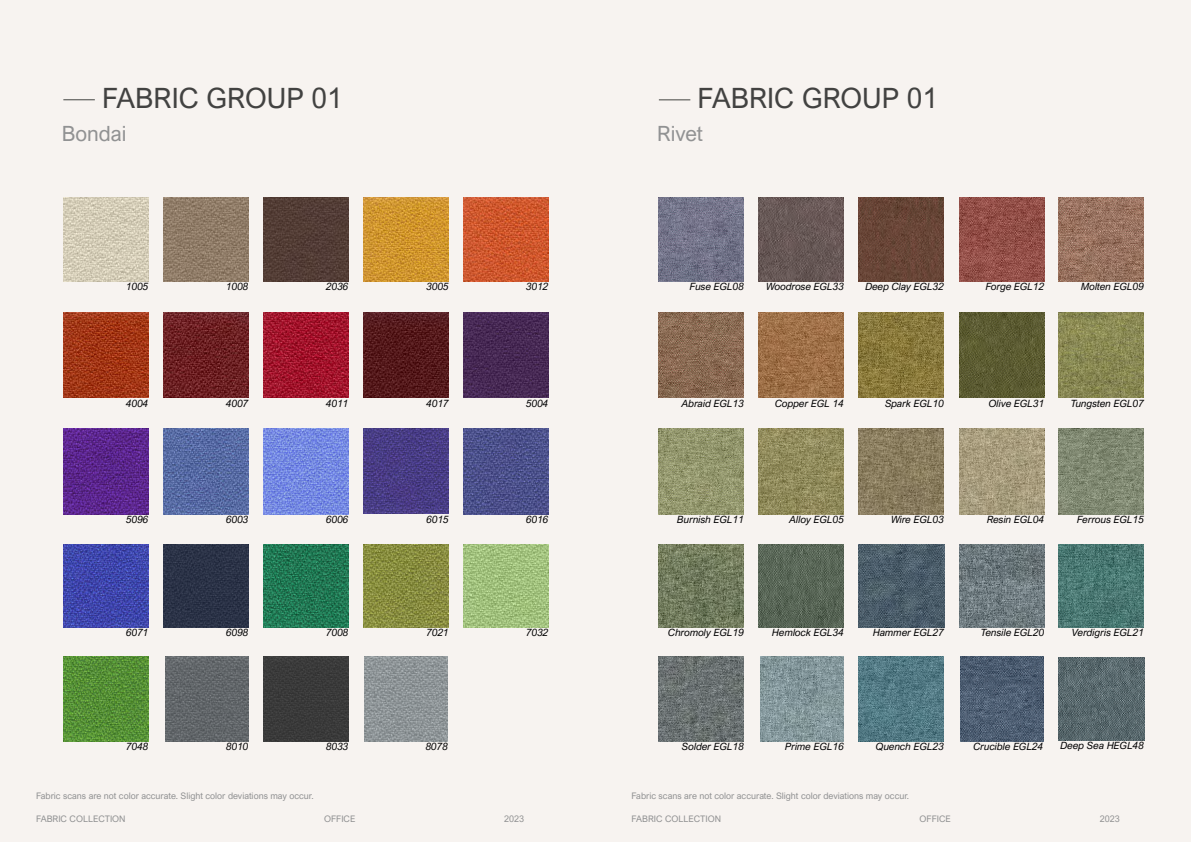
<style>
.page{position:relative;width:1191px;height:842px;background:#fff}
.page>*{position:absolute;margin:0;border:0;box-sizing:border-box;transform-origin:0 0}
.t1{font:28px "Arial Nova";color:#424241}
.t2{font:21px "Arial Nova";color:#919293}
.t3{font:italic 10px "Arial Nova";color:#020203}
.t4{font:9px "Arial Nova";color:#919293}
</style>
<div class="page">
<div style="left:0;top:0;width:595px;height:842px;background:#f7f3f0"></div>
<div style="left:595px;top:0;width:596px;height:842px;background:#f7f3f0"></div>
<img style="left:163px;top:313px;width:85px;height:85px">
<img style="left:263px;top:313px;width:85px;height:85px">
<img style="left:364px;top:313px;width:85px;height:85px">
<img style="left:63px;top:313px;width:85px;height:85px">
<img style="left:463px;top:197px;width:85px;height:85px">
<img style="left:364px;top:197px;width:85px;height:85px">
<img style="left:163px;top:197px;width:85px;height:85px">
<img style="left:263px;top:197px;width:85px;height:85px">
<img style="left:63px;top:197px;width:85px;height:85px">
<img style="left:463px;top:313px;width:85px;height:85px">
<img style="left:463px;top:544px;width:85px;height:83px">
<img style="left:364px;top:544px;width:85px;height:83px">
<img style="left:163px;top:544px;width:85px;height:83px">
<img style="left:364px;top:429px;width:85px;height:85px">
<img style="left:163px;top:429px;width:85px;height:85px">
<div style="left:263px;top:657px;width:85px;height:84px;background:#3a3a3a"></div>
<img style="left:364px;top:657px;width:84px;height:84px">
<img style="left:63px;top:429px;width:85px;height:85px">
<img style="left:263px;top:429px;width:85px;height:85px">
<img style="left:463px;top:429px;width:85px;height:85px">
<img style="left:63px;top:544px;width:85px;height:83px">
<img style="left:263px;top:544px;width:85px;height:83px">
<img style="left:63px;top:657px;width:85px;height:84px">
<img style="left:165px;top:657px;width:83px;height:84px">
<img style="left:759px;top:313px;width:85px;height:85px">
<img style="left:859px;top:313px;width:85px;height:85px">
<img style="left:959px;top:313px;width:85px;height:85px">
<img style="left:659px;top:313px;width:85px;height:85px">
<img style="left:1058px;top:197px;width:86px;height:85px">
<img style="left:959px;top:197px;width:85px;height:85px">
<img style="left:759px;top:197px;width:85px;height:85px">
<img style="left:859px;top:197px;width:85px;height:85px">
<img style="left:659px;top:197px;width:85px;height:85px">
<img style="left:1058px;top:313px;width:86px;height:85px">
<img style="left:1058px;top:544px;width:86px;height:83px">
<img style="left:959px;top:544px;width:85px;height:83px">
<img style="left:759px;top:544px;width:85px;height:83px">
<img style="left:959px;top:429px;width:85px;height:85px">
<img style="left:759px;top:429px;width:85px;height:85px">
<img style="left:859px;top:657px;width:85px;height:84px">
<img style="left:960px;top:657px;width:83px;height:84px">
<img style="left:659px;top:429px;width:85px;height:85px">
<img style="left:859px;top:429px;width:85px;height:85px">
<img style="left:1058px;top:429px;width:86px;height:85px">
<img style="left:659px;top:544px;width:85px;height:83px">
<img style="left:859px;top:544px;width:85px;height:83px">
<img style="left:659px;top:657px;width:85px;height:84px">
<img style="left:760px;top:657px;width:84px;height:84px">
<img style="left:1059px;top:657px;width:85px;height:83px">
<hr style="left:659px;top:99px;width:31px;height:1px;background:#424340">
<hr style="left:63px;top:99px;width:32px;height:1px;background:#424340">
<h1 class="t1" style="left:102px;top:82px;width:242px">FABRIC GROUP 01</h1>
<h2 class="t2" style="left:62px;top:121px;width:66px">Bondai</h2>
<h1 class="t1" style="left:697px;top:82px;width:242px">FABRIC GROUP 01</h1>
<h2 class="t2" style="left:657px;top:121px;width:47px">Rivet</h2>
<p class="t3" style="left:126px;top:281px;width:24px">1005</p>
<p class="t3" style="left:226px;top:281px;width:24px">1008</p>
<p class="t3" style="left:326px;top:281px;width:24px">2036</p>
<p class="t3" style="left:426px;top:281px;width:24px">3005</p>
<p class="t3" style="left:526px;top:281px;width:24px">3012</p>
<p class="t3" style="left:690px;top:281px;width:56px">Fuse EGL08</p>
<p class="t3" style="left:766px;top:281px;width:79px">Woodrose EGL33</p>
<p class="t3" style="left:865px;top:281px;width:80px">Deep Clay EGL32</p>
<p class="t3" style="left:985px;top:281px;width:60px">Forge EGL12</p>
<p class="t3" style="left:1081px;top:281px;width:64px">Molten EGL09</p>
<p class="t3" style="left:126px;top:397px;width:24px">4004</p>
<p class="t3" style="left:226px;top:397px;width:24px">4007</p>
<p class="t3" style="left:326px;top:397px;width:24px">4011</p>
<p class="t3" style="left:426px;top:397px;width:24px">4017</p>
<p class="t3" style="left:526px;top:397px;width:24px">5004</p>
<p class="t3" style="left:682px;top:397px;width:64px">Abraid EGL13</p>
<p class="t3" style="left:775px;top:397px;width:70px">Copper EGL 14</p>
<p class="t3" style="left:885px;top:397px;width:60px">Spark EGL10</p>
<p class="t3" style="left:988px;top:397px;width:57px">Olive EGL31</p>
<p class="t3" style="left:1071px;top:397px;width:74px">Tungsten EGL07</p>
<p class="t3" style="left:126px;top:514px;width:24px">5096</p>
<p class="t3" style="left:226px;top:514px;width:24px">6003</p>
<p class="t3" style="left:326px;top:514px;width:24px">6006</p>
<p class="t3" style="left:426px;top:514px;width:24px">6015</p>
<p class="t3" style="left:526px;top:514px;width:24px">6016</p>
<p class="t3" style="left:677px;top:514px;width:68px">Burnish EGL11</p>
<p class="t3" style="left:789px;top:514px;width:56px">Alloy EGL05</p>
<p class="t3" style="left:891px;top:514px;width:54px">Wire EGL03</p>
<p class="t3" style="left:987px;top:514px;width:59px">Resin EGL04</p>
<p class="t3" style="left:1077px;top:514px;width:68px">Ferrous EGL15</p>
<p class="t3" style="left:126px;top:627px;width:24px">6071</p>
<p class="t3" style="left:226px;top:627px;width:24px">6098</p>
<p class="t3" style="left:326px;top:627px;width:24px">7008</p>
<p class="t3" style="left:426px;top:627px;width:24px">7021</p>
<p class="t3" style="left:526px;top:627px;width:24px">7032</p>
<p class="t3" style="left:668px;top:627px;width:77px">Chromoly EGL19</p>
<p class="t3" style="left:772px;top:627px;width:73px">Hemlock EGL34</p>
<p class="t3" style="left:873px;top:627px;width:72px">Hammer EGL27</p>
<p class="t3" style="left:981px;top:627px;width:65px">Tensile EGL20</p>
<p class="t3" style="left:1072px;top:627px;width:73px">Verdigris EGL21</p>
<p class="t3" style="left:126px;top:741px;width:24px">7048</p>
<p class="t3" style="left:226px;top:741px;width:24px">8010</p>
<p class="t3" style="left:326px;top:741px;width:24px">8033</p>
<p class="t3" style="left:426px;top:741px;width:24px">8078</p>
<p class="t3" style="left:682px;top:741px;width:63px">Solder EGL18</p>
<p class="t3" style="left:785px;top:741px;width:60px">Prime EGL16</p>
<p class="t3" style="left:876px;top:741px;width:69px">Quench EGL23</p>
<p class="t3" style="left:973px;top:741px;width:72px">Crucible EGL24</p>
<p class="t3" style="left:1060px;top:739px;width:85px">Deep Sea HEGL48</p>
<p class="t4" style="left:36px;top:791px;width:279px">Fabric scans are not color accurate. Slight color deviations may occur.</p>
<p class="t4" style="left:36px;top:813px;width:91px">FABRIC COLLECTION</p>
<p class="t4" style="left:324px;top:813px;width:33px">OFFICE</p>
<p class="t4" style="left:504px;top:813px;width:22px">2023</p>
<p class="t4" style="left:631px;top:791px;width:279px">Fabric scans are not color accurate. Slight color deviations may occur.</p>
<p class="t4" style="left:631px;top:813px;width:91px">FABRIC COLLECTION</p>
<p class="t4" style="left:919px;top:813px;width:33px">OFFICE</p>
<p class="t4" style="left:1099px;top:813px;width:22px">2023</p>
</div>
